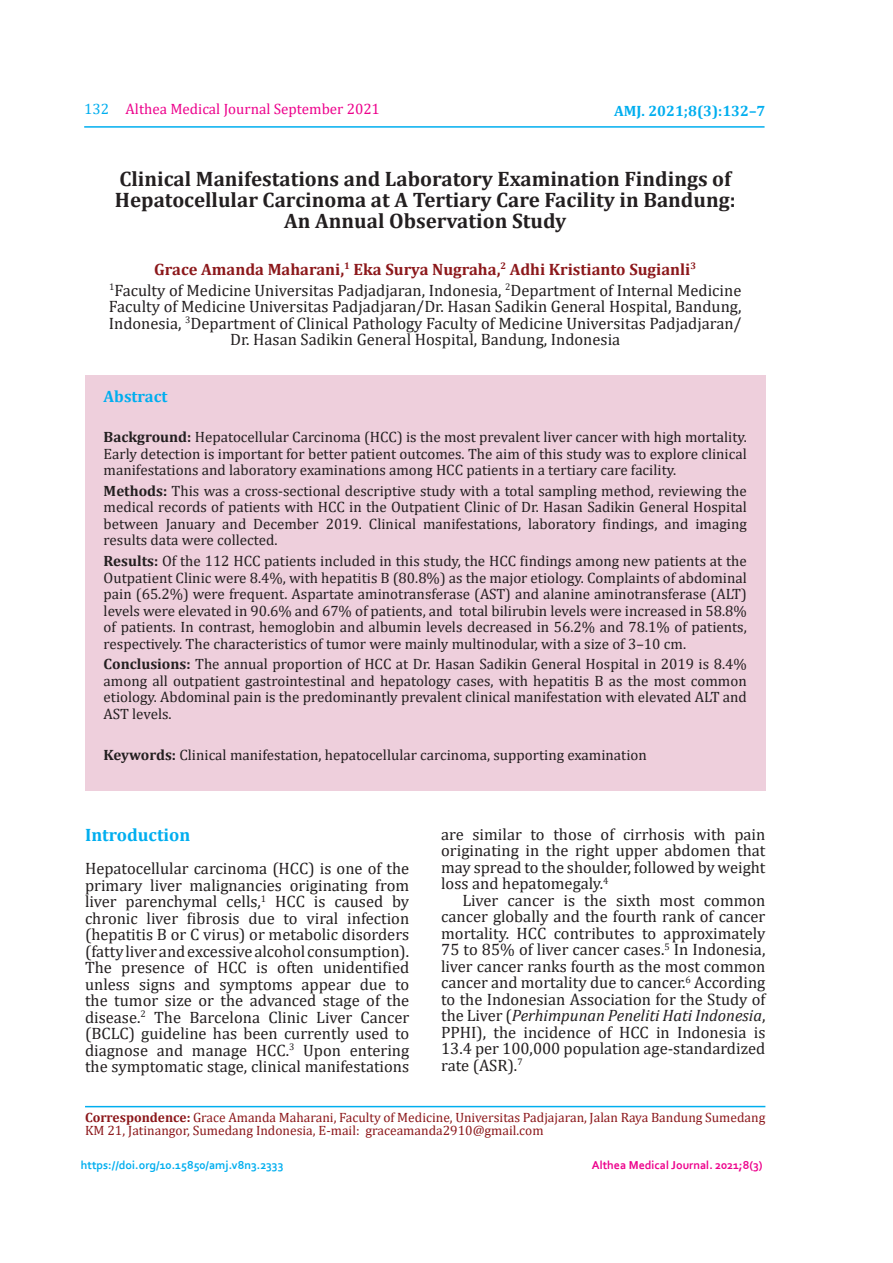
<style>
.page{position:relative;width:893px;height:1263px;background:#fff}
.page>*{position:absolute;margin:0;border:0;box-sizing:border-box;transform-origin:0 0}
.t1{font:700 21px/21px "Cambria";color:#231f20;text-align:center}
.t2{font:700 18px "Cambria";color:#00aeef}
.t3{font:16.5px/16.5px "Cambria";color:#231f20;text-align:justify}
.t4{font:700 16.5px "Cambria";color:#00aeef}
.t5{font:15px/16.5px "Cambria";color:#231f20;text-align:justify}
.t6{font:15px "Cambria";color:#ed028c}
.t7{font:700 15px "Cambria";color:#00aeef}
.t8{font:13.5px/13.5px "Cambria";color:#8c181b}
.t9{font:700 12px "Corbel";color:#00aeef}
.t10{font:700 12px "Corbel";color:#ed028c}
.s1{color:#00aeef}
.s2{font-weight:700;color:#8c181b}
.s3{font-weight:700}
.s4{font-style:italic}
</style>
<div class="page">
<hr style="left:84px;top:126px;width:681px;height:2px;background:#00aeef">
<div style="left:85px;top:375px;width:680px;height:416px;background:#eecfdc"></div>
<hr style="left:85px;top:1106px;width:680px;height:1px;background:#00aeef">
<p class="t6" style="left:84px;top:100px;width:297px"><span class="s1">132</span> Althea Medical Journal September 2021</p>
<p class="t7" style="left:614px;top:100px;width:153px">AMJ. 2021;8(3):132–7</p>
<h1 class="t1" style="left:115px;top:168px;width:622px">Clinical Manifestations and Laboratory Examination Findings of<br>Hepatocellular Carcinoma at A Tertiary Care Facility in Bandung:<br>An Annual Observation Study</h1>
<p class="t3" style="left:109px;top:258px;width:634px;line-height:21px;text-align:center"><span class="s2">Grace Amanda Maharani,</span><sup>1</sup> <span class="s2">Eka Surya Nugraha,</span><sup>2</sup> <span class="s2">Adhi Kristianto Sugianli</span><sup>3<br></sup><sup>1</sup>Faculty of Medicine Universitas Padjadjaran, Indonesia, <sup>2</sup>Department of Internal Medicine</p>
<p class="t3" style="left:109px;top:298px;width:634px;text-align:center">Faculty of Medicine Universitas Padjadjaran/Dr. Hasan Sadikin General Hospital, Bandung,<br>Indonesia, <sup>3</sup>Department of Clinical Pathology Faculty of Medicine Universitas Padjadjaran/<br>Dr. Hasan Sadikin General Hospital, Bandung, Indonesia</p>
<p class="t4" style="left:104px;top:385px;width:65px">Abstract</p>
<p class="t5" style="left:104px;top:429px;width:645px"><span class="s3">Background:</span> Hepatocellular Carcinoma (HCC) is the most prevalent liver cancer with high mortality.<br>Early detection is important for better patient outcomes. The aim of this study was to explore clinical manifestations and laboratory examinations among HCC patients in a tertiary care facility.</p>
<p class="t5" style="left:104px;top:482px;width:645px"><span class="s3">Methods:</span> This was a cross-sectional descriptive study with a total sampling method, reviewing the medical records of patients with HCC in the Outpatient Clinic of Dr. Hasan Sadikin General Hospital between January and December 2019. Clinical manifestations, laboratory findings, and imaging results data were collected.</p>
<p class="t5" style="left:104px;top:553px;width:645px"><span class="s3">Results:</span> Of the 112 HCC patients included in this study, the HCC findings among new patients at the Outpatient Clinic were 8.4%, with hepatitis B (80.8%) as the major etiology. Complaints of abdominal pain (65.2%) were frequent. Aspartate aminotransferase (AST) and alanine aminotransferase (ALT) levels were elevated in 90.6% and 67% of patients, and total bilirubin levels were increased in 58.8% of patients. In contrast, hemoglobin and albumin levels decreased in 56.2% and 78.1% of patients, respectively. The characteristics of tumor were mainly multinodular, with a size of 3–10 cm.</p>
<p class="t5" style="left:104px;top:656px;width:645px"><span class="s3">Conclusions:</span> The annual proportion of HCC at Dr. Hasan Sadikin General Hospital in 2019 is 8.4% among all outpatient gastrointestinal and hepatology cases, with hepatitis B as the most common etiology. Abdominal pain is the predominantly prevalent clinical manifestation with elevated ALT and AST levels.</p>
<p class="t5" style="left:104px;top:747px;width:545px"><span class="s3">Keywords:</span> Clinical manifestation, hepatocellular carcinoma, supporting examination</p>
<p class="t2" style="left:85px;top:822px;width:107px">Introduction</p>
<p class="t3" style="left:85px;top:860px;width:326px">Hepatocellular carcinoma (HCC) is one of the primary liver malignancies originating from liver parenchymal cells,<sup>1</sup> HCC is caused by chronic liver fibrosis due to viral infection (hepatitis B or C virus) or metabolic disorders (fatty liver and excessive alcohol consumption).<br>The presence of HCC is often unidentified unless signs and symptoms appear due to the tumor size or the advanced stage of the disease.<sup>2</sup> The Barcelona Clinic Liver Cancer (BCLC) guideline has been currently used to diagnose and manage HCC.<sup>3</sup> Upon entering the symptomatic stage, clinical manifestations</p>
<p class="t3" style="left:441px;top:826px;width:326px">are similar to those of cirrhosis with pain originating in the right upper abdomen that may spread to the shoulder, followed by weight loss and hepatomegaly.<sup>4</sup></p>
<p class="t3" style="left:441px;top:892px;width:326px;text-indent:21px">Liver cancer is the sixth most common cancer globally and the fourth rank of cancer mortality. HCC contributes to approximately 75 to 85% of liver cancer cases.<sup>5</sup> In Indonesia, liver cancer ranks fourth as the most common cancer and mortality due to cancer.<sup>6</sup> According to the Indonesian Association for the Study of the Liver (<span class="s4">Perhimpunan Peneliti Hati Indonesia</span>, PPHI), the incidence of HCC in Indonesia is 13.4 per 100,000 population age-standardized rate (ASR).<sup>7</sup></p>
<p class="t8" style="left:85px;top:1110px;width:682px"><span class="s3">Correspondence:</span> Grace Amanda Maharani, Faculty of Medicine, Universitas Padjajaran, Jalan Raya Bandung Sumedang<br>KM 21, Jatinangor, Sumedang Indonesia, E-mail: graceamanda2910@gmail.com</p>
<p class="t9" style="left:81px;top:1157px;width:204px">https://doi.org/10.15850/amj.v8n3.2333</p>
<p class="t10" style="left:592px;top:1157px;width:172px">Althea Medical Journal. 2021;8(3)</p>
</div>
